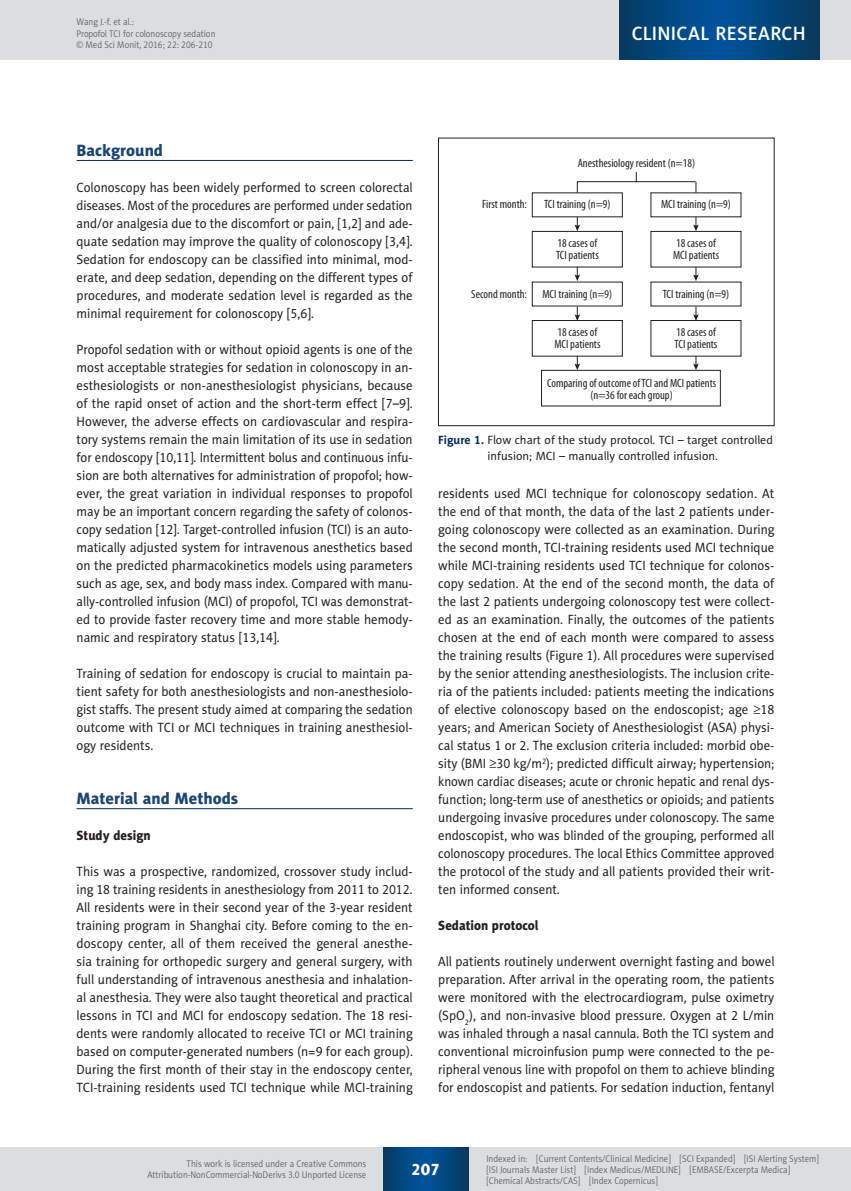
<style>
.page{position:relative;width:851px;height:1191px;background:#fff}
.page>*{position:absolute;margin:0;border:0;box-sizing:border-box;transform-origin:0 0}
.t1{font:19.5px "Naomi Sans EFN Medium";letter-spacing:.015em;color:#fff}
.MSM_Headline_1{font:16.5px "Naomi Sans EFN Heavy";color:#1a4574}
.t2{font:16.5px "Naomi Sans EFN Heavy";color:#fff}
.MSM_Body{font:13.5px/18px "Naomi Sans EFN";color:#231f20;text-align:justify;scale:.95 1}
.MSM_Headline_2{font:13.5px "Naomi Sans EFN Heavy";color:#231f20;scale:.95 1}
.t3{font:condensed 12px/12px "Myriad Pro";color:#231f20}
.MSM_Tabela_tytul{font:12px/15.8px "Naomi Sans EFN";color:#231f20;text-align:center}
.MSM_pagina_zywa{font:9.75px/11.2px "Naomi Sans EFN Light";color:#57585a;scale:.9 1}
.MSM_pagina_sygnatura{font:9.75px "Naomi Sans EFN Light";color:#57585a;scale:.9 1}
.s1{font-weight:700;color:#00295c}
.s2{font-family:"Standard Sym L"}
</style>
<div class="page">
<hr style="left:77px;top:160px;width:335px;height:1px;background:#00295c">
<hr style="left:77px;top:808px;width:335px;height:1px;background:#00295c">
<svg style="left:531px;top:216px;width:210px;height:191px"></svg>
<hr style="left:577px;top:181px;width:118px;height:1px;background:#231f20">
<div style="left:438px;top:138px;width:336px;height:288px;border:1px solid #231f20"></div>
<div style="left:0;top:1148px;width:850px;height:43px;background:#dcdddf"></div>
<svg style="left:383px;top:1147px;width:85px;height:43px;background:#02477e"></svg>
<div style="left:0;top:0;width:850px;height:60px;background:#dcdddf"></div>
<svg style="left:619px;top:0;width:200px;height:60px;background:#02477e"></svg>
<p class="MSM_pagina_zywa" style="left:77px;top:16px;width:156px">Wang J.-f. et al.:<br>Propofol TCI for colonoscopy sedation</p>
<p class="MSM_pagina_sygnatura" style="left:77px;top:39px;width:153px">© Med Sci Monit, 2016; 22: 206-210</p>
<h1 class="t1" style="left:631px;top:22px;width:175px">CLINICAL RESEARCH</h1>
<p class="MSM_Headline_1" style="left:77px;top:140px;width:88px">Background</p>
<p class="MSM_Body" style="left:77px;top:178px;width:355px">Colonoscopy has been widely performed to screen colorectal diseases. Most of the procedures are performed under sedation and/or analgesia due to the discomfort or pain, [1,2] and ade&shy;quate sedation may improve the quality of colonoscopy [3,4].<br>Sedation for endoscopy can be classified into minimal, mod&shy;erate, and deep sedation, depending on the different types of procedures, and moderate sedation level is regarded as the minimal requirement for colonoscopy [5,6].</p>
<p class="MSM_Body" style="left:77px;top:340px;width:355px">Propofol sedation with or without opioid agents is one of the most acceptable strategies for sedation in colonoscopy in an&shy;esthesiologists or non-anesthesiologist physicians, because of the rapid onset of action and the short-term effect [7–9].<br>However, the adverse effects on cardiovascular and respira&shy;tory systems remain the main limitation of its use in sedation for endoscopy [10,11]. Intermittent bolus and continuous infu&shy;sion are both alternatives for administration of propofol; how&shy;ever, the great variation in individual responses to propofol may be an important concern regarding the safety of colonos&shy;copy sedation [12]. Target-controlled infusion (TCI) is an auto&shy;matically adjusted system for intravenous anesthetics based on the predicted pharmacokinetics models using parameters such as age, sex, and body mass index. Compared with manu&shy;ally-controlled infusion (MCI) of propofol, TCI was demonstrat&shy;ed to provide faster recovery time and more stable hemody&shy;namic and respiratory status [13,14].</p>
<p class="MSM_Body" style="left:77px;top:664px;width:355px">Training of sedation for endoscopy is crucial to maintain pa&shy;tient safety for both anesthesiologists and non-anesthesiolo&shy;gist staffs. The present study aimed at comparing the sedation outcome with TCI or MCI techniques in training anesthesiol&shy;ogy residents.</p>
<p class="MSM_Headline_1" style="left:77px;top:788px;width:163px">Material and Methods</p>
<p class="MSM_Headline_2" style="left:77px;top:827px;width:79px">Study design</p>
<p class="MSM_Body" style="left:77px;top:862px;width:355px">This was a prospective, randomized, crossover study includ&shy;ing 18 training residents in anesthesiology from 2011 to 2012.<br>All residents were in their second year of the 3-year resident training program in Shanghai city. Before coming to the en&shy;doscopy center, all of them received the general anesthe&shy;sia training for orthopedic surgery and general surgery, with full understanding of intravenous anesthesia and inhalation&shy;al anesthesia. They were also taught theoretical and practical lessons in TCI and MCI for endoscopy sedation. The 18 resi&shy;dents were randomly allocated to receive TCI or MCI training based on computer-generated numbers (n=9 for each group).<br>During the first month of their stay in the endoscopy center, TCI-training residents used TCI technique while MCI-training</p>
<p class="t3" style="left:482px;top:198px;width:46px">First month:</p>
<p class="t3" style="left:471px;top:288px;width:57px">Second month:</p>
<p class="t3" style="left:577px;top:158px;width:119px">Anesthesiology resident (n=18)</p>
<p class="t3" style="left:544px;top:199px;width:68px">TCI training (n=9)</p>
<p class="t3" style="left:661px;top:199px;width:71px">MCI training (n=9)</p>
<p class="t3" style="left:556px;top:237px;width:44px">18 cases of<br>TCI patients</p>
<p class="t3" style="left:673px;top:237px;width:48px">18 cases of<br>MCI patients</p>
<p class="t3" style="left:542px;top:288px;width:71px">MCI training (n=9)</p>
<p class="t3" style="left:662px;top:288px;width:68px">TCI training (n=9)</p>
<p class="t3" style="left:554px;top:326px;width:48px">18 cases of<br>MCI patients</p>
<p class="t3" style="left:674px;top:326px;width:44px">18 cases of<br>TCI patients</p>
<p class="t3" style="left:547px;top:377px;width:170px;text-align:center">Comparing of outcome of TCI and MCI patients (n=36 for each group)</p>
<p class="MSM_Tabela_tytul" style="left:438px;top:432px;width:336px"><span class="s1">Figure 1.</span> Flow chart of the study protocol. TCI – target controlled infusion; MCI – manually controlled infusion.</p>
<p class="MSM_Body" style="left:438px;top:484px;width:355px">residents used MCI technique for colonoscopy sedation. At the end of that month, the data of the last 2 patients under&shy;going colonoscopy were collected as an examination. During the second month, TCI-training residents used MCI technique while MCI-training residents used TCI technique for colonos&shy;copy sedation. At the end of the second month, the data of the last 2 patients undergoing colonoscopy test were collect&shy;ed as an examination. Finally, the outcomes of the patients chosen at the end of each month were compared to assess the training results (Figure 1). All procedures were supervised by the senior attending anesthesiologists. The inclusion crite&shy;ria of the patients included: patients meeting the indications of elective colonoscopy based on the endoscopist; age <span class="s2">³</span>18 years; and American Society of Anesthesiologist (ASA) physi&shy;cal status 1 or 2. The exclusion criteria included: morbid obe&shy;sity (BMI <span class="s2">³</span>30 kg/m<sup>2</sup>); predicted difficult airway; hypertension; known cardiac diseases; acute or chronic hepatic and renal dys&shy;function; long-term use of anesthetics or opioids; and patients undergoing invasive procedures under colonoscopy. The same endoscopist, who was blinded of the grouping, performed all colonoscopy procedures. The local Ethics Committee approved the protocol of the study and all patients provided their writ&shy;ten informed consent.</p>
<p class="MSM_Headline_2" style="left:438px;top:917px;width:107px">Sedation protocol</p>
<p class="MSM_Body" style="left:438px;top:952px;width:355px">All patients routinely underwent overnight fasting and bowel preparation. After arrival in the operating room, the patients were monitored with the electrocardiogram, pulse oximetry (SpO<sub>2</sub>), and non-invasive blood pressure. Oxygen at 2 L/min was inhaled through a nasal cannula. Both the TCI system and conventional microinfusion pump were connected to the pe&shy;ripheral venous line with propofol on them to achieve blinding for endoscopist and patients. For sedation induction, fentanyl</p>
<p class="MSM_pagina_zywa" style="left:147px;top:1158px;width:245px;text-align:right">This work is licensed under a Creative Commons<br>Attribution-NonCommercial-NoDerivs 3.0 Unported License</p>
<p class="t2" style="left:411px;top:1159px;width:30px">207</p>
<p class="MSM_pagina_zywa" style="left:486px;top:1152px;width:371px">Indexed in: [Current Contents/Clinical Medicine] [SCI Expanded] [ISI Alerting System] [ISI Journals Master List] [Index Medicus/MEDLINE] [EMBASE/Excerpta Medica] [Chemical Abstracts/CAS] [Index Copernicus]</p>
</div>
